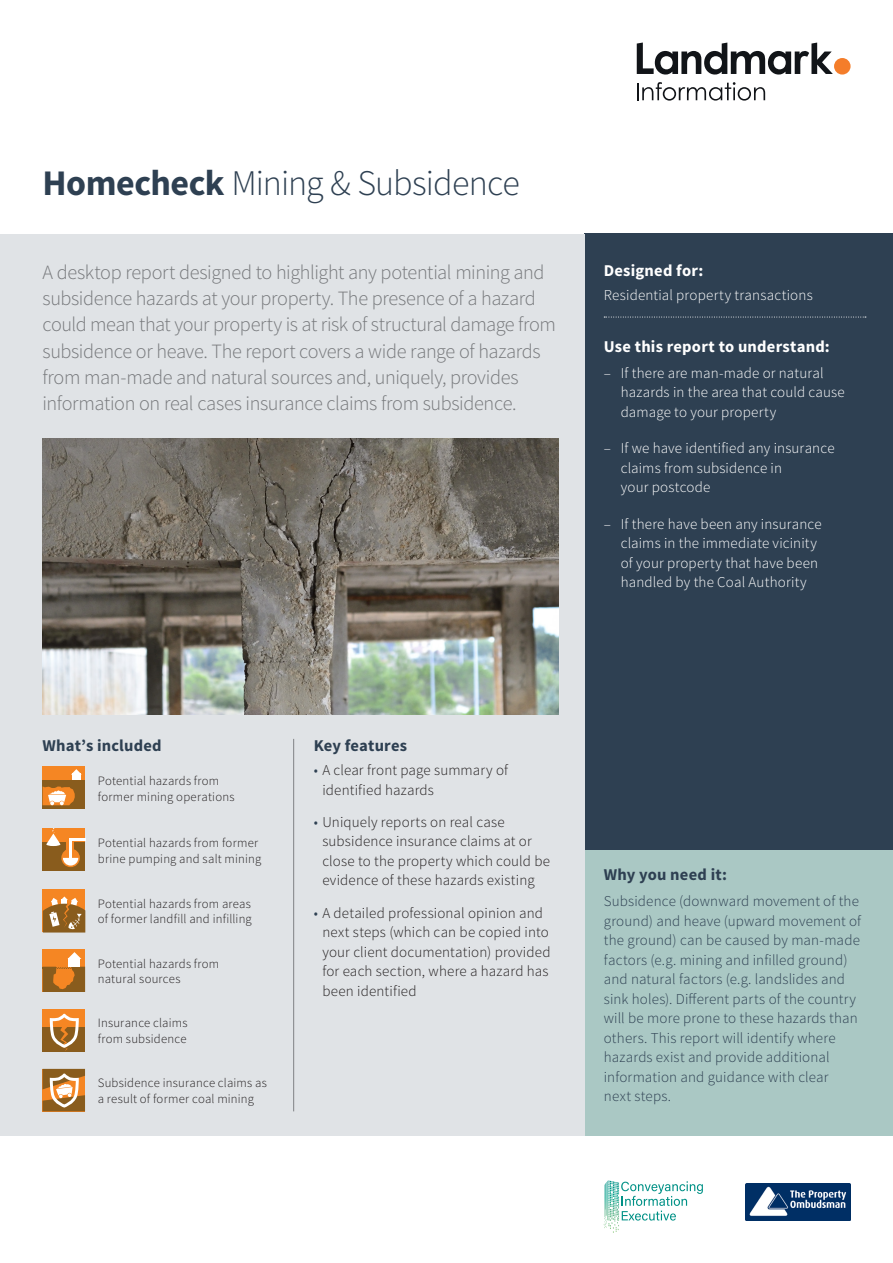
<style>
.page{position:relative;width:893px;height:1263px;background:#fff}
.page>*{position:absolute;margin:0;border:0;box-sizing:border-box;transform-origin:0 0}
.t1{font:300 36px "Source Sans Pro";letter-spacing:-.025em;color:#2e4052}
.SRC_first_para{font:300 20.25px/26.2px "Source Sans Pro";letter-spacing:-.02em;color:#76787b}
.SRC_bold_white_sub{font:700 16.5px "Source Sans Pro";letter-spacing:.015em;color:#fff}
.SRC_bold_white_sub-2{font:700 16.5px "Source Sans Pro";letter-spacing:.015em;color:#2e4052}
.SRC_bold_green_sub{font:700 16.5px "Source Sans Pro";letter-spacing:.01em;color:#2e4052}
.SRC_white_body_copy{font:300 15px/19.5px "Source Sans Pro";letter-spacing:.01em;color:#2e4052}
.SRC_body_bullets{font:300 15px/19.5px "Source Sans Pro";letter-spacing:.01em;color:#231f20}
.SRC_white_body_bulle{font:300 15px/19.5px "Source Sans Pro";letter-spacing:.01em;color:#fff}
.SRC_white_body_copy-2{font:300 15px "Source Sans Pro";letter-spacing:.015em;color:#fff}
.SRC_body_copy{font:300 12.75px/15.8px "Source Sans Pro";letter-spacing:.015em;color:#231f20}
.s1{font-weight:700}
.s2{color:#2e4052}
</style>
<div class="page">
<div style="left:585px;top:850px;width:308px;height:285px;background:#aac8c4"></div>
<div style="left:585px;top:234px;width:308px;height:616px;background:#2e4052"></div>
<div style="left:0;top:234px;width:585px;height:901px;background:#e0e3e6"></div>
<img style="left:43px;top:438px;width:515px;height:276px">
<hr style="left:293px;top:739px;width:1px;height:372px;background:#808285">
<svg style="left:604px;top:317px;width:262px;height:1px"></svg>
<div style="left:43px;top:766px;width:42px;height:43px;background:#f58623"></div>
<div style="left:72px;top:773px;width:9px;height:8px;background:#fff"></div>
<svg style="left:71px;top:769px;width:9px;height:5px"></svg>
<div style="left:43px;top:780px;width:42px;height:29px;background:#895c1d"></div>
<svg style="left:43px;top:786px;width:32px;height:19px"></svg>
<div style="left:43px;top:828px;width:42px;height:43px;background:#f58623"></div>
<div style="left:43px;top:842px;width:42px;height:29px;background:#895c1d"></div>
<svg style="left:46px;top:828px;width:14px;height:18px"></svg>
<svg style="left:61px;top:848px;width:19px;height:19px"></svg>
<svg style="left:67px;top:841px;width:7px;height:17px"></svg>
<svg style="left:63px;top:858px;width:15px;height:7px"></svg>
<hr style="left:69px;top:838px;width:2px;height:21px;background:#fff">
<svg style="left:71px;top:838px;width:14px;height:2px"></svg>
<div style="left:43px;top:889px;width:42px;height:43px;background:#f58623"></div>
<svg style="left:43px;top:896px;width:42px;height:36px"></svg>
<div style="left:43px;top:949px;width:42px;height:43px;background:#f58623"></div>
<svg style="left:43px;top:965px;width:42px;height:27px"></svg>
<div style="left:69px;top:958px;width:11px;height:9px;background:#fff"></div>
<svg style="left:68px;top:952px;width:13px;height:7px"></svg>
<div style="left:43px;top:1009px;width:42px;height:42px;background:#f58623"></div>
<div style="left:43px;top:1027px;width:42px;height:24px;background:#895c1d"></div>
<svg style="left:50px;top:1014px;width:29px;height:37px"></svg>
<svg style="left:43px;top:1069px;width:42px;height:42px;background:#bd8c54"></svg>
<img style="left:745px;top:1184px;width:105px;height:36px">
<svg style="left:604px;top:1180px;width:99px;height:53px"></svg>
<svg style="left:637px;top:43px;width:196px;height:32px"></svg>
<div style="left:834px;top:58px;width:16px;height:17px;background:#f47d2a;border-radius:50%"></div>
<svg style="left:637px;top:82px;width:128px;height:19px"></svg>
<p class="t1" style="left:43px;top:161px;width:479px"><span class="s1">Homecheck</span> Mining &amp; Subsidence</p>
<p class="SRC_first_para" style="left:43px;top:259px;width:515px">A desktop report designed to highlight any potential mining and subsidence hazards at your property. The presence of a hazard could mean that your property is at risk of structural damage from subsidence or heave. The report covers a wide range of hazards from man-made and natural sources and, uniquely, provides information on real cases insurance claims from subsidence.</p>
<p class="SRC_bold_white_sub" style="left:604px;top:260px;width:101px">Designed for:</p>
<p class="SRC_white_body_copy-2" style="left:604px;top:286px;width:210px">Residential property transactions</p>
<p class="SRC_bold_white_sub" style="left:604px;top:336px;width:228px">Use this report to understand:</p>
<p class="SRC_white_body_bulle" style="left:621px;top:363px;width:226px;text-indent:-17px">– If there are man-made or natural hazards in the area that could cause damage to your property</p>
<p class="SRC_white_body_bulle" style="left:621px;top:438px;width:215px;text-indent:-17px">– If we have identified any insurance claims from subsidence in<br>your postcode</p>
<p class="SRC_white_body_bulle" style="left:621px;top:514px;width:202px;text-indent:-17px">– If there have been any insurance claims in the immediate vicinity of your property that have been handled by the Coal Authority</p>
<p class="SRC_bold_white_sub-2" style="left:43px;top:735px;width:121px">What’s included</p>
<p class="SRC_bold_green_sub" style="left:314px;top:735px;width:95px">Key features</p>
<p class="SRC_body_bullets" style="left:322px;top:760px;width:187px;text-indent:-9px"><span class="s2">•</span> A clear front page summary of identified hazards</p>
<p class="SRC_body_bullets" style="left:322px;top:812px;width:229px;text-indent:-9px"><span class="s2">•</span> Uniquely reports on real case subsidence insurance claims at or close to the property which could be evidence of these hazards existing</p>
<p class="SRC_body_bullets" style="left:322px;top:903px;width:230px;text-indent:-9px"><span class="s2">•</span> A detailed professional opinion and next steps (which can be copied into your client documentation) provided for each section, where a hazard has been identified</p>
<p class="SRC_body_copy" style="left:98px;top:773px;width:138px">Potential hazards from former mining operations</p>
<p class="SRC_body_copy" style="left:98px;top:835px;width:165px">Potential hazards from former brine pumping and salt mining</p>
<p class="SRC_body_copy" style="left:98px;top:896px;width:156px">Potential hazards from areas of former landfill and infilling</p>
<p class="SRC_body_copy" style="left:98px;top:955px;width:123px">Potential hazards from natural sources</p>
<p class="SRC_body_copy" style="left:98px;top:1015px;width:91px">Insurance claims from subsidence</p>
<p class="SRC_body_copy" style="left:98px;top:1075px;width:171px">Subsidence insurance claims as a result of former coal mining</p>
<p class="SRC_bold_white_sub-2" style="left:604px;top:864px;width:125px">Why you need it:</p>
<p class="SRC_white_body_copy" style="left:604px;top:891px;width:259px">Subsidence (downward movement of the ground) and heave (upward movement of the ground) can be caused by man-made factors (e.g. mining and infilled ground) and natural factors (e.g. landslides and sink holes). Different parts of the country will be more prone to these hazards than others. This report will identify where hazards exist and provide additional information and guidance with clear<br>next steps.</p>
</div>
